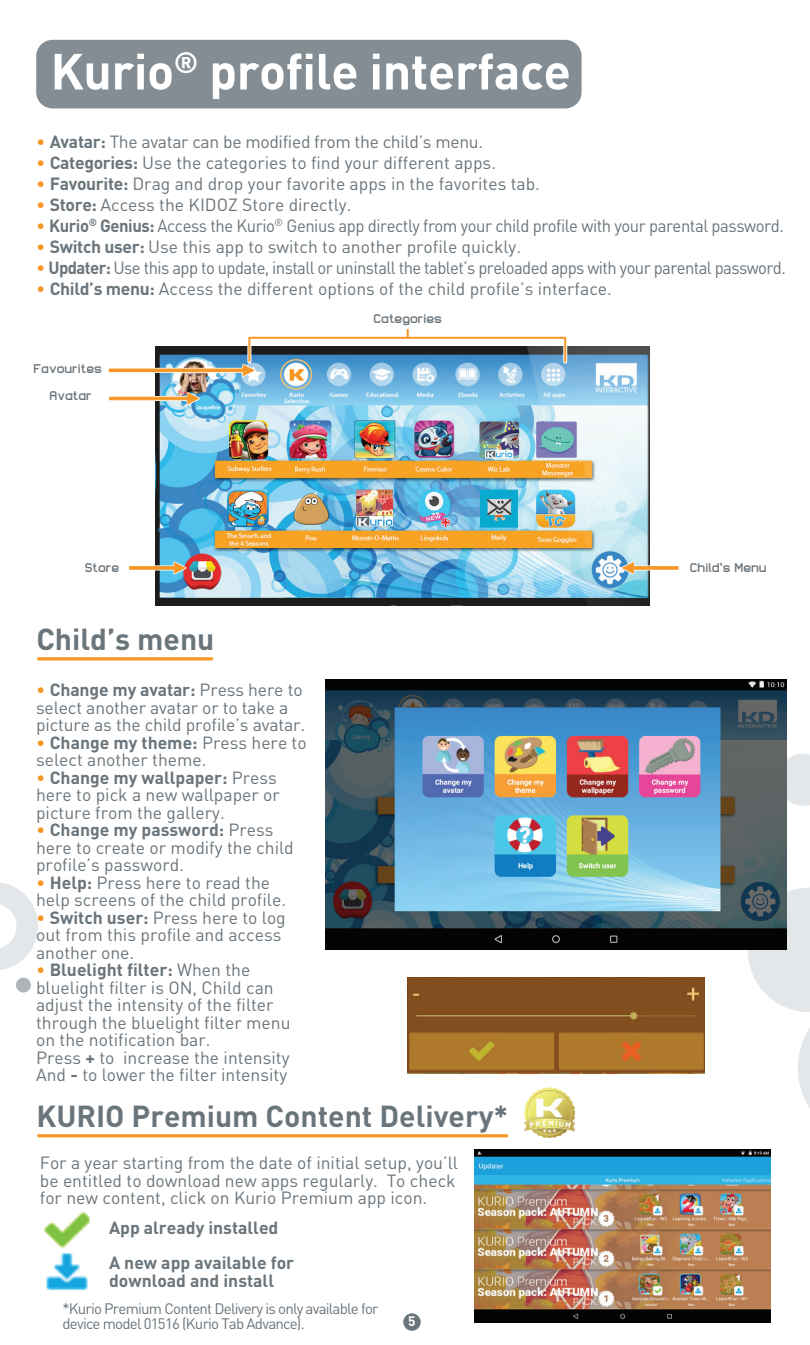
<style>
.page{position:relative;width:810px;height:1345px;background:#fff}
.page>*{position:absolute;margin:0;border:0;box-sizing:border-box;transform-origin:0 0}
.t1{font:700 50px "DINOT";letter-spacing:-.01em;color:#fff}
.t2{font:700 30px "DINOT";color:#6a747b}
.t3{font:17.5px/17.5px "DINOT";color:#6a747b}
.t4{font:17.5px "DINOT";letter-spacing:-.035em;color:#6a747b;scale:.95 1}
.t5{font:17.5px "DINOT";letter-spacing:-.025em;color:#6a747b;scale:.95 1}
.t6{font:700 17.5px/35px "DINOT";color:#6a747b}
.t7{font:17.5px "DINOT";letter-spacing:-.02em;color:#6a747b}
.t8{font:15px/15px "DINOT";letter-spacing:-.05em;color:#6a747b}
.t9{font:700 13.5px "DINOT";color:#fff}
.t10{font:12.5px "Lastwaerkbold";color:#6a747b}
.s1{color:#f79727}
.s2{font-weight:700}
</style>
<div class="page">
<img style="left:156px;top:346px;width:493px;height:260px">
<svg style="left:786px;top:752px;width:23px;height:55px"></svg>
<svg style="left:786px;top:685px;width:1px;height:35px"></svg>
<svg style="left:748px;top:887px;width:61px;height:266px"></svg>
<div style="left:15px;top:977px;width:16px;height:16px;background:#adb4ba;border-radius:50%"></div>
<svg style="left:0;top:882px;width:38px;height:88px"></svg>
<img style="left:325px;top:680px;width:461px;height:270px">
<div style="left:36px;top:40px;width:545px;height:68px;background:#838d93;border-radius:16px"></div>
<hr style="left:39px;top:657px;width:173px;height:3px;background:#f79727">
<hr style="left:39px;top:1134px;width:467px;height:3px;background:#f79727">
<div style="left:403px;top:1313px;width:17px;height:17px;background:#6a747b;border-radius:50%"></div>
<div style="left:247px;top:337px;width:320px;height:27px;border:4px solid #fff"></div>
<div style="left:248px;top:337px;width:318px;height:25px;border:2px solid #f79727"></div>
<svg style="left:406px;top:329px;width:2px;height:9px"></svg>
<svg style="left:108px;top:361px;width:149px;height:19px"></svg>
<svg style="left:109px;top:389px;width:93px;height:19px"></svg>
<svg style="left:129px;top:559px;width:59px;height:18px"></svg>
<svg style="left:618px;top:559px;width:61px;height:18px"></svg>
<img style="left:407px;top:977px;width:296px;height:96px">
<img style="left:44px;top:1211px;width:46px;height:38px">
<img style="left:46px;top:1253px;width:42px;height:38px">
<img style="left:474px;top:1149px;width:296px;height:173px">
<img style="left:524px;top:1088px;width:50px;height:49px">
<h1 class="t1" style="left:50px;top:39px;width:521px">Kurio<sup>®</sup> profile interface</h1>
<p class="t7" style="left:36px;top:131px;width:448px"><span class="s1">•</span> <span class="s2">Avatar:</span> The avatar can be modified from the child’s menu.</p>
<p class="t3" style="left:36px;top:154px;width:461px"><span class="s1">•</span> <span class="s2">Categories:</span> Use the categories to find your different apps.</p>
<p class="t3" style="left:36px;top:175px;width:505px"><span class="s1">•</span> <span class="s2">Favourite:</span> Drag and drop your favorite apps in the favorites tab.</p>
<p class="t3" style="left:36px;top:196px;width:316px"><span class="s1">•</span> <span class="s2">Store:</span> Access the KIDOZ Store directly.</p>
<p class="t5" style="left:36px;top:215px;width:788px"><span class="s1">•</span> <span class="s2">Kurio</span><sup>®</sup> <span class="s2">Genius:</span> Access the Kurio<sup>®</sup> Genius app directly from your child profile with your parental password.</p>
<p class="t3" style="left:36px;top:238px;width:486px"><span class="s1">•</span> <span class="s2">Switch user:</span> Use this app to switch to another profile quickly.</p>
<p class="t4" style="left:36px;top:257px;width:790px"><span class="s1">•</span> <span class="s2">Updater:</span> Use this app to update, install or uninstall the tablet’s preloaded apps with your parental password.</p>
<p class="t3" style="left:36px;top:280px;width:577px"><span class="s1">•</span> <span class="s2">Child’s menu:</span> Access the different options of the child profile’s interface.</p>
<p class="t10" style="left:33px;top:361px;width:70px">Favourites</p>
<p class="t10" style="left:50px;top:387px;width:44px">Avatar</p>
<p class="t10" style="left:85px;top:559px;width:36px">Store</p>
<h2 class="t2" style="left:36px;top:620px;width:179px">Child’s menu</h2>
<p class="t10" style="left:373px;top:311px;width:70px">Categories</p>
<p class="t3" style="left:36px;top:681px;width:270px"><span class="s1">•</span> <span class="s2">Change my avatar:</span> Press here to select another avatar or to take a picture as the child profile’s avatar.</p>
<p class="t3" style="left:36px;top:733px;width:272px"><span class="s1">•</span> <span class="s2">Change my theme:</span> Press here to select another theme.</p>
<p class="t3" style="left:36px;top:768px;width:245px"><span class="s1">•</span> <span class="s2">Change my wallpaper:</span> Press here to pick a new wallpaper or picture from the gallery.</p>
<p class="t3" style="left:36px;top:821px;width:259px"><span class="s1">•</span> <span class="s2">Change my password:</span> Press here to create or modify the child profile’s password.</p>
<p class="t3" style="left:36px;top:873px;width:251px"><span class="s1">•</span> <span class="s2">Help:</span> Press here to read the help screens of the child profile.</p>
<p class="t3" style="left:36px;top:908px;width:251px"><span class="s1">•</span> <span class="s2">Switch user:</span> Press here to log out from this profile and access another one.</p>
<p class="t3" style="left:36px;top:961px;width:256px"><span class="s1">•</span> <span class="s2">Bluelight filter:</span> When the bluelight filter is ON, Child can adjust the intensity of the filter through the bluelight filter menu on the notification bar.<br>Press <span class="s2">+</span> to increase the intensity<br>And <span class="s2">-</span> to lower the filter intensity</p>
<h2 class="t2" style="left:36px;top:1096px;width:473px">KURIO Premium Content Delivery*</h2>
<p class="t3" style="left:40px;top:1154px;width:419px">For a year starting from the date of initial setup, you’ll be entitled to download new apps regularly. To check for new content, click on Kurio Premium app icon.</p>
<p class="t6" style="left:109px;top:1210px;width:186px">App already installed<br>A new app available for</p>
<p class="t6" style="left:109px;top:1262px;width:166px">download and install</p>
<p class="t8" style="left:62px;top:1301px;width:317px">*Kurio Premium Content Delivery is only available for device model 01516 (Kurio Tab Advance).</p>
<p class="t9" style="left:408px;top:1312px;width:9px">5</p>
<p class="t10" style="left:689px;top:559px;width:78px">Child’s Menu</p>
</div>
